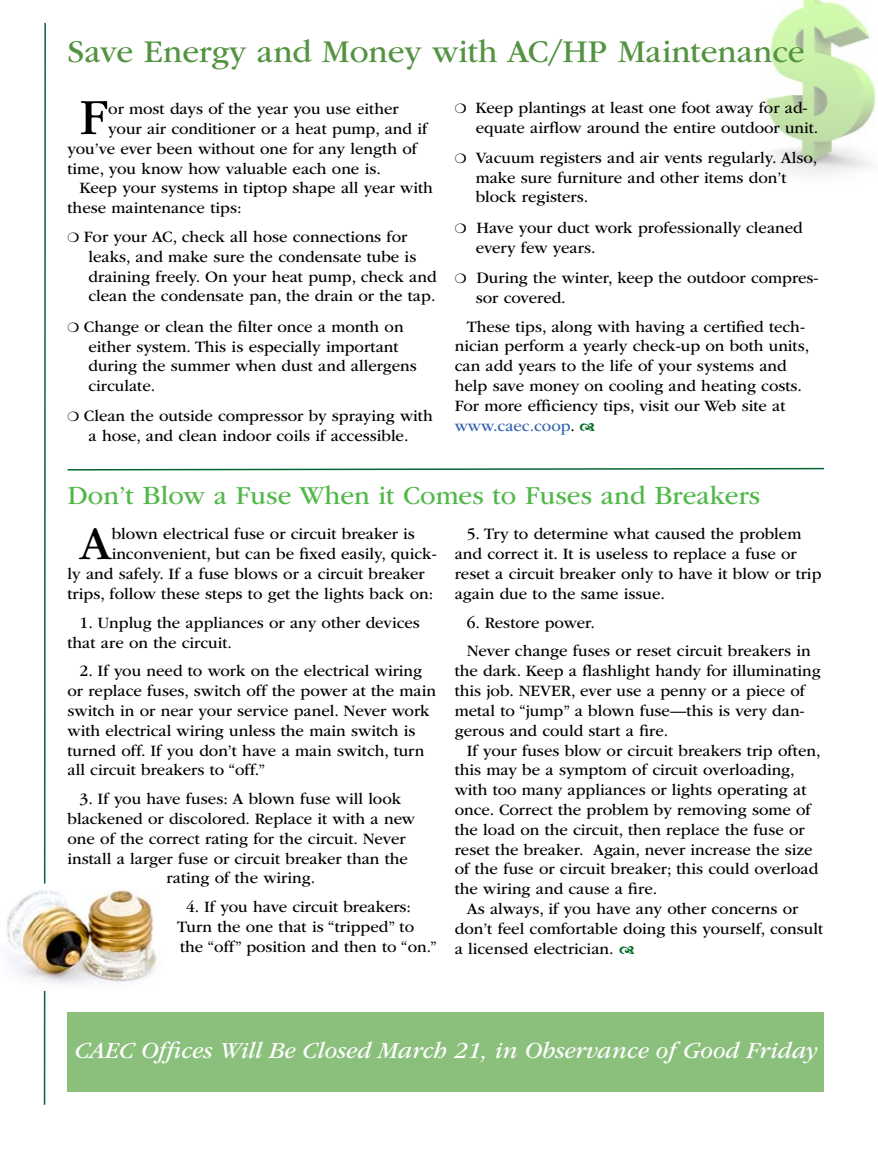
<style>
.page{position:relative;width:878px;height:1175px;background:#fff}
.page>*{position:absolute;margin:0;border:0;box-sizing:border-box;transform-origin:0 0}
.t1{font:52.65px "ITC Garamond Std";color:#010101}
.t2{font:48.3px "ITC Garamond Std";color:#000}
.t3{font:33px "ITC Garamond Std";color:#539341}
.t4{font:27px "ITC Garamond Std";color:#51b848}
.t5{font:italic 24px "ITC Garamond Std";color:#fff}
.t6{font:16.5px/19.8px "ITC Garamond Std";color:#000}
.t7{font:16.5px/19.8px "ITC Garamond Std";color:#010101}
.s1{color:#3062ae}
</style>
<div class="page">
<img style="left:765px;top:0;width:111px;height:174px">
<svg style="left:43px;top:23px;width:3px;height:1082px"></svg>
<svg style="left:67px;top:467px;width:757px;height:4px"></svg>
<div style="left:68px;top:1011px;width:756px;height:80px;background:#8bc07c"></div>
<img style="left:7px;top:881px;width:150px;height:110px">
<h3 class="t3" style="left:68px;top:34px;width:738px">Save Energy and Money with AC/HP Maintenance</h3>
<h1 class="t1" style="left:80px;top:89px;width:30px">F</h1>
<p class="t7" style="left:108px;top:99px;width:292px">or most days of the year you use either</p>
<p class="t7" style="left:108px;top:119px;width:320px">your air conditioner or a heat pump, and if</p>
<p class="t7" style="left:68px;top:139px;width:351px">you’ve ever been without one for any length of</p>
<p class="t7" style="left:68px;top:159px;width:315px">time, you know how valuable each one is.</p>
<p class="t7" style="left:79px;top:178px;width:355px">Keep your systems in tiptop shape all year with</p>
<p class="t7" style="left:68px;top:198px;width:175px">these maintenance tips:</p>
<p class="t7" style="left:84px;top:227px;width:354px">For your AC, check all hose connections for leaks, and make sure the condensate tube is draining freely. On your heat pump, check and clean the condensate pan, the drain or the tap.</p>
<p class="t7" style="left:84px;top:317px;width:334px">Change or clean the filter once a month on either system. This is especially important during the summer when dust and allergens circulate.</p>
<p class="t7" style="left:84px;top:406px;width:350px">Clean the outside compressor by spraying with a hose, and clean indoor coils if accessible.</p>
<p class="t7" style="left:475px;top:98px;width:344px">Keep plantings at least one foot away for ad&shy;equate airflow around the entire outdoor unit.</p>
<p class="t7" style="left:475px;top:148px;width:343px">Vacuum registers and air vents regularly. Also, make sure furniture and other items don’t block registers.</p>
<p class="t7" style="left:475px;top:218px;width:328px">Have your duct work professionally cleaned every few years.</p>
<p class="t7" style="left:475px;top:268px;width:344px">During the winter, keep the outdoor compres&shy;sor covered.</p>
<p class="t7" style="left:455px;top:316px;width:356px;text-indent:12px">These tips, along with having a certified tech&shy;nician perform a yearly check-up on both units, can add years to the life of your systems and help save money on cooling and heating costs.<br>For more efficiency tips, visit our Web site at <span class="s1">www.caec.coop</span>.</p>
<h3 class="t4" style="left:68px;top:481px;width:694px">Don’t Blow a Fuse When it Comes to Fuses and Breakers</h3>
<h2 class="t2" style="left:80px;top:517px;width:34px">A</h2>
<p class="t6" style="left:112px;top:524px;width:305px">blown electrical fuse or circuit breaker is</p>
<p class="t6" style="left:455px;top:524px;width:368px;text-indent:12px">5. Try to determine what caused the problem and correct it. It is useless to replace a fuse or reset a circuit breaker only to have it blow or trip again due to the same issue.</p>
<p class="t6" style="left:467px;top:608px;width:345px;line-height:28.8px">6. Restore power.<br>Never change fuses or reset circuit breakers in</p>
<p class="t6" style="left:455px;top:661px;width:367px">the dark. Keep a flashlight handy for illuminating this job. NEVER, ever use a penny or a piece of metal to “jump” a blown fuse—this is very dan&shy;gerous and could start a fire.</p>
<p class="t6" style="left:455px;top:740px;width:367px;text-indent:12px">If your fuses blow or circuit breakers trip often, this may be a symptom of circuit overloading, with too many appliances or lights operating at once. Correct the problem by removing some of the load on the circuit, then replace the fuse or reset the breaker. Again, never increase the size of the fuse or circuit breaker; this could overload the wiring and cause a fire.</p>
<p class="t6" style="left:455px;top:899px;width:370px;text-indent:12px">As always, if you have any other concerns or don’t feel comfortable doing this yourself, consult a licensed electrician.</p>
<p class="t6" style="left:112px;top:544px;width:326px">inconvenient, but can be fixed easily, quick-</p>
<p class="t6" style="left:68px;top:564px;width:359px">ly and safely. If a fuse blows or a circuit breaker</p>
<p class="t6" style="left:68px;top:584px;width:367px">trips, follow these steps to get the lights back on:</p>
<p class="t6" style="left:68px;top:613px;width:354px;text-indent:12px">1. Unplug the appliances or any other devices that are on the circuit.</p>
<p class="t6" style="left:68px;top:661px;width:370px;text-indent:12px">2. If you need to work on the electrical wiring or replace fuses, switch off the power at the main switch in or near your service panel. Never work with electrical wiring unless the main switch is turned off. If you don’t have a main switch, turn all circuit breakers to “off.”</p>
<p class="t6" style="left:68px;top:789px;width:349px;text-align:center">3. If you have fuses: A blown fuse will look blackened or discolored. Replace it with a new one of the correct rating for the circuit. Never install a larger fuse or circuit breaker than the rating of the wiring.</p>
<p class="t6" style="left:177px;top:897px;width:261px;text-indent:9px">4. If you have circuit breakers:<br>Turn the one that is “tripped” to the “off” position and then to “on.”</p>
<h3 class="t5" style="left:74px;top:1036px;width:744px">CAEC Offices Will Be Closed March 21, in Observance of Good Friday</h3>
</div>
